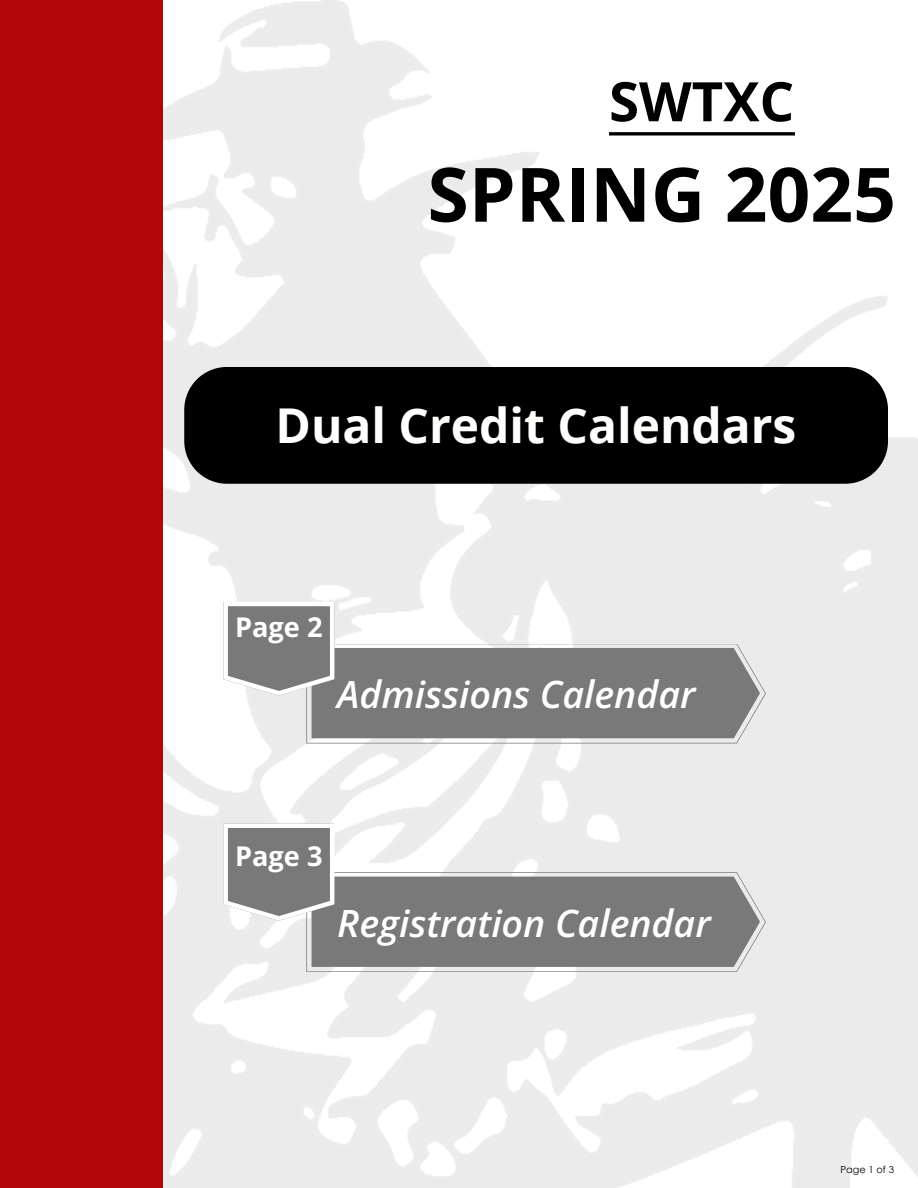
<style>
.page{position:relative;width:918px;height:1188px;background:#fff}
.page>*{position:absolute;margin:0;border:0;box-sizing:border-box;transform-origin:0 0}
.t1{font:700 75px "Open Sans";color:#000}
.t2{font:700 54.45px "Open Sans";color:#000}
.t3{font:700 48px "Open Sans";color:#fffffe}
.t4{font:italic 600 37.5px "Open Sans";color:#fff}
.t5{font:700 27.15px "Open Sans";color:#fff}
.t6{font:9.75px "Century Gothic";color:#000}
</style>
<div class="page">
<div style="left:0;top:0;width:163px;height:1188px;background:#b20708"></div>
<div style="left:184px;top:367px;width:704px;height:117px;background:#000"></div>
<svg style="left:609px;top:132px;width:186px;height:4px"></svg>
<svg style="left:306px;top:644px;width:460px;height:100px;fill:#797979"></svg>
<svg style="left:223px;top:602px;width:111px;height:94px"></svg>
<svg style="left:306px;top:872px;width:460px;height:100px;fill:#797979"></svg>
<svg style="left:223px;top:823px;width:111px;height:98px"></svg>
<h2 class="t2" style="left:609px;top:63px;width:187px">SWTXC</h2>
<h1 class="t1" style="left:427px;top:142px;width:470px">SPRING 2025</h1>
<p class="t3" style="left:275px;top:392px;width:523px">Dual Credit Calendars</p>
<p class="t5" style="left:235px;top:608px;width:89px">Page 2</p>
<h3 class="t4" style="left:337px;top:668px;width:360px">Admissions Calendar</h3>
<h4 class="t5" style="left:235px;top:837px;width:89px">Page 3</h4>
<h4 class="t4" style="left:337px;top:897px;width:375px">Registration Calendar</h4>
<p class="t6" style="left:840px;top:1163px;width:55px">Page 1 of 3</p>
</div>
